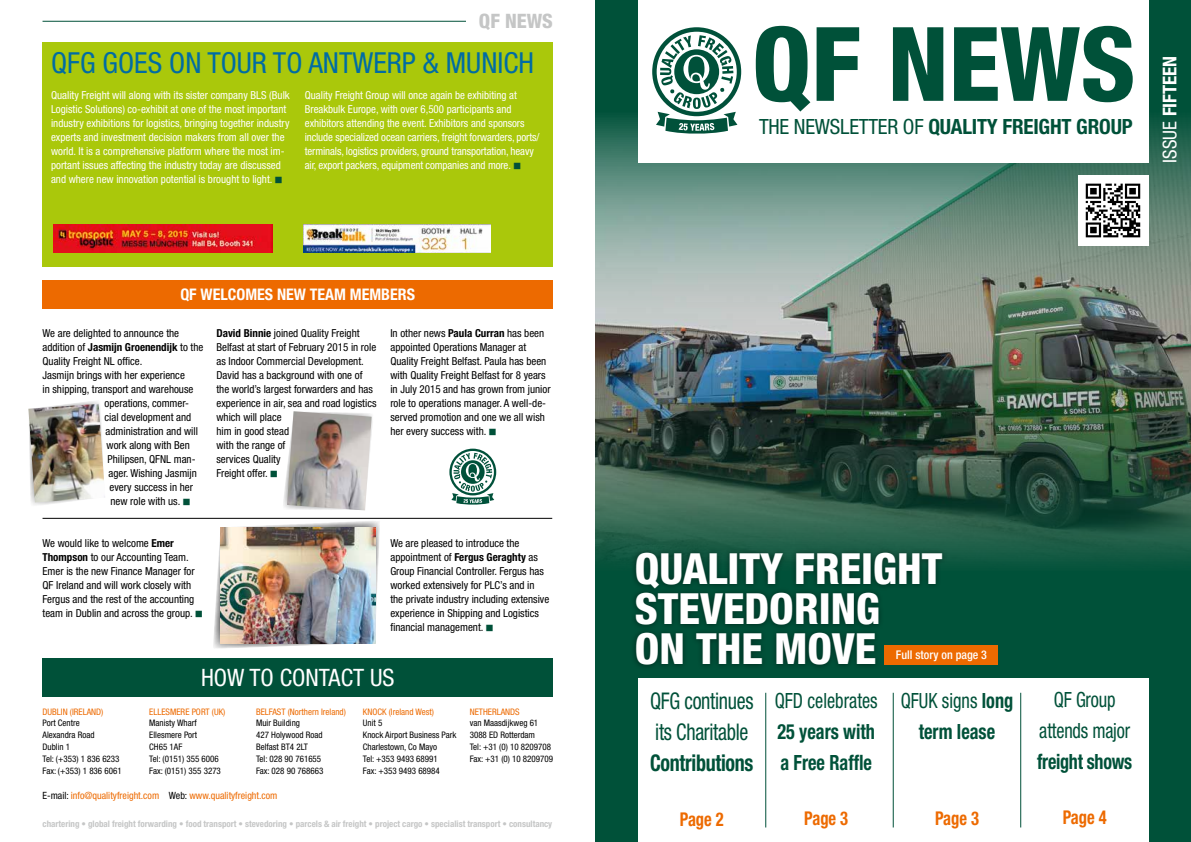
<style>
.page{position:relative;width:1191px;height:842px;background:#fff}
.page>*{position:absolute;margin:0;border:0;box-sizing:border-box;transform-origin:0 0}
.t1{font:800 condensed 103px "Helvetica Neue LT Std";color:#005139}
.t2{font:800 condensed 43px/40px "Helvetica Neue LT Std";color:#fff}
.t3{font:condensed 29px "Helvetica Neue LT Std";color:#006ca3}
.t4{font:condensed 24px "Helvetica Neue LT Std";color:#fff}
.t5{font:condensed 23px/31px "Helvetica Neue LT Std";letter-spacing:-.015em;color:#005139;scale:.87 1}
.t6{font:700 condensed 23px "Helvetica Neue LT Std";letter-spacing:-.015em;color:#005139;scale:.87 1}
.t7{font:700 condensed 21px/31px "Helvetica Neue LT Std";letter-spacing:-.01em;color:#005139;text-align:center;scale:.87 1}
.t8{font:700 condensed 21px "Helvetica Neue LT Std";letter-spacing:-.01em;color:#005139}
.t9{font:condensed 21px/31px "Helvetica Neue LT Std";letter-spacing:-.01em;color:#005139;text-align:center;scale:.87 1}
.t10{font:700 condensed 21px "Helvetica Neue LT Std";letter-spacing:-.01em;color:#005139;scale:.86 1}
.t11{font:800 condensed 19.9px "Helvetica Neue LT Std";color:#c5c6c6}
.t12{font:700 condensed 19px "Helvetica Neue LT Std";color:#ed6a00;scale:.87 1}
.t13{font:700 condensed 19px "Helvetica Neue LT Std";color:#fff}
.t14{font:700 condensed 16px "Helvetica Neue LT Std";color:#fff}
.t15{font:500 condensed 12px "Helvetica Neue LT Std";color:#fff}
.t16{font:condensed 11px/14px "Helvetica Neue LT Std";color:#000}
.t17{font:condensed 11px/14px "Helvetica Neue LT Std";color:#fff}
.t18{font:700 condensed 11px "Helvetica Neue LT Std";color:#000}
.t19{font:condensed 10px "Helvetica Neue LT Std";color:#ed6a00}
.t20{font:condensed 9px/11.8px "Helvetica Neue LT Std";color:#000}
.t21{font:700 condensed 9px "Helvetica Neue LT Std";color:#c5c6c6}
.t22{font:condensed 9px "Helvetica Neue LT Std";color:#ed6a00}
.s1{color:#005139}
.s2{font-weight:400}
.s3{font-weight:700}
.s4{color:#000}
</style>
<div class="page">
<div style="left:595px;top:0;width:596px;height:842px;background:#005139"></div>
<img style="left:595px;top:113px;width:596px;height:451px">
<svg style="left:283px;top:421px;width:90px;height:87px"></svg>
<img style="left:287px;top:411px;width:85px;height:99px">
<svg style="left:31px;top:401px;width:68px;height:104px"></svg>
<img style="left:28px;top:404px;width:77px;height:98px">
<div style="left:638px;top:679px;width:510px;height:163px;background:#fff"></div>
<div style="left:638px;top:0;width:510px;height:163px;background:#fff"></div>
<svg style="left:652px;top:27px;width:89px;height:107px"></svg>
<svg style="left:449px;top:449px;width:47px;height:56px"></svg>
<hr style="left:1020px;top:693px;width:1px;height:134px;background:#005139">
<hr style="left:893px;top:693px;width:1px;height:134px;background:#005139">
<hr style="left:765px;top:693px;width:1px;height:134px;background:#005139">
<div style="left:884px;top:645px;width:114px;height:19px;background:#ed6a00"></div>
<div style="left:43px;top:659px;width:510px;height:38px;background:#005139"></div>
<hr style="left:43px;top:21px;width:423px;height:1px;background:#005139">
<div style="left:43px;top:281px;width:510px;height:28px;background:#ed6a00"></div>
<div style="left:43px;top:43px;width:510px;height:224px;background:#aac80b"></div>
<div style="left:630px;top:547px;width:318px;height:124px;background:#000;opacity:.5"></div>
<hr style="left:43px;top:518px;width:509px;height:1px;background:#000">
<svg style="left:213px;top:521px;width:167px;height:127px"></svg>
<img style="left:220px;top:527px;width:155px;height:116px">
<img style="left:54px;top:225px;width:218px;height:27px">
<img style="left:303px;top:225px;width:187px;height:28px">
<img style="left:1077px;top:175px;width:71px;height:71px">
<h3 class="t11" style="left:479px;top:9px;width:75px">QF NEWS</h3>
<h3 class="t3" style="left:51px;top:46px;width:484px">QFG GOES ON TOUR TO ANTWERP &amp; MUNICH</h3>
<p class="t17" style="left:51px;top:88px;width:240px">Quality Freight will along with its sister company BLS (Bulk Logistic Solutions) co-exhibit at one of the most important industry exhibitions for logistics, bringing together industry experts and investment decision makers from all over the world. It is a comprehensive platform where the most im&shy;portant issues affecting the industry today are discussed and where new innovation potential is brought to light. <span class="s1">■</span></p>
<p class="t17" style="left:305px;top:88px;width:236px">Quality Freight Group will once again be exhibiting at Breakbulk Europe, with over 6,500 participants and exhibitors attending the event. Exhibitors and sponsors include specialized ocean carriers, freight forwarders, ports/ terminals, logistics providers, ground transportation, heavy air, export packers, equipment companies and more. <span class="s1">■</span></p>
<h3 class="t14" style="left:180px;top:285px;width:236px">QF WELCOMES NEW TEAM MEMBERS</h3>
<p class="t16" style="left:43px;top:326px;width:138px">We are delighted to announce the</p>
<p class="t18" style="left:43px;top:340px;width:162px"><span class="s2">addition of</span> Jasmijn Groenendijk <span class="s2">to the</span></p>
<p class="t16" style="left:43px;top:354px;width:101px">Quality Freight NL office.</p>
<p class="t16" style="left:43px;top:368px;width:144px">Jasmijn brings with her experience</p>
<p class="t16" style="left:43px;top:382px;width:152px">in shipping, transport and warehouse</p>
<p class="t16" style="left:105px;top:396px;width:86px">operations, commer-</p>
<p class="t16" style="left:105px;top:410px;width:88px">cial development and</p>
<p class="t16" style="left:106px;top:424px;width:94px">administration and will</p>
<p class="t16" style="left:107px;top:438px;width:85px">work along with Ben</p>
<p class="t16" style="left:108px;top:452px;width:89px">Philipsen, QFNL man-</p>
<p class="t16" style="left:109px;top:466px;width:90px">ager. Wishing Jasmijn</p>
<p class="t16" style="left:110px;top:480px;width:85px">every success in her</p>
<p class="t16" style="left:111px;top:494px;width:82px">new role with us. <span class="s1">■</span></p>
<p class="t16" style="left:216px;top:326px;width:161px"><span class="s3">David Binnie</span> joined Quality Freight<br>Belfast at start of February 2015 in role as Indoor Commercial Development.<br>David has a background with one of the world’s largest forwarders and has experience in air, sea and road logistics which will place<br>him in good stead<br>with the range of<br>services Quality<br>Freight offer. <span class="s1">■</span></p>
<p class="t16" style="left:390px;top:326px;width:162px">In other news <span class="s3">Paula Curran</span> has been appointed Operations Manager at Quality Freight Belfast. Paula has been with Quality Freight Belfast for 8 years in July 2015 and has grown from junior role to operations manager. A well-de&shy;served promotion and one we all wish her every success with. <span class="s1">■</span></p>
<p class="t16" style="left:43px;top:536px;width:162px">We would like to welcome <span class="s3">Emer Thompson</span> to our Accounting Team.<br>Emer is the new Finance Manager for QF Ireland and will work closely with Fergus and the rest of the accounting team in Dublin and across the group. <span class="s1">■</span></p>
<p class="t16" style="left:390px;top:536px;width:160px">We are pleased to introduce the appointment of <span class="s3">Fergus Geraghty</span> as Group Financial Controller. Fergus has worked extensively for PLC’s and in the private industry including extensive experience in Shipping and Logistics financial management. <span class="s1">■</span></p>
<p class="t22" style="left:43px;top:706px;width:62px">DUBLIN (IRELAND)</p>
<p class="t20" style="left:43px;top:717px;width:81px">Port Centre<br>Alexandra Road<br>Dublin 1<br>Tel: (+353) 1 836 6233<br>Fax: (+353) 1 836 6061</p>
<h3 class="t4" style="left:201px;top:664px;width:195px">HOW TO CONTACT US</h3>
<p class="t22" style="left:149px;top:706px;width:78px">ELLESMERE PORT (UK)</p>
<p class="t20" style="left:149px;top:717px;width:73px">Manisty Wharf<br>Ellesmere Port<br>CH65 1AF<br>Tel: (0151) 355 6006<br>Fax: (0151) 355 3273</p>
<p class="t22" style="left:256px;top:706px;width:91px">BELFAST (Northern Ireland)</p>
<p class="t20" style="left:256px;top:717px;width:69px">Muir Building<br>427 Holywood Road<br>Belfast BT4 2LT<br>Tel: 028 90 761655<br>Fax: 028 90 768663</p>
<p class="t22" style="left:363px;top:706px;width:72px">KNOCK (Ireland West)</p>
<p class="t20" style="left:363px;top:717px;width:95px">Unit 5<br>Knock Airport Business Park<br>Charlestown, Co Mayo<br>Tel: +353 9493 68991<br>Fax: +353 9493 68984</p>
<p class="t19" style="left:43px;top:789px;width:236px"><span class="s4">E-mail:</span> info@qualityfreight.com <span class="s4">Web:</span> www.qualityfreight.com</p>
<p class="t22" style="left:470px;top:706px;width:52px">NETHERLANDS</p>
<p class="t20" style="left:470px;top:717px;width:85px">van Maasdijkweg 61<br>3088 ED Rotterdam<br>Tel: +31 (0) 10 8209708<br>Fax: +31 (0) 10 8209709</p>
<p class="t21" style="left:43px;top:818px;width:511px">chartering • global freight forwarding • food transport • stevedoring • parcels &amp; air freight • project cargo • specialist transport • consultancy</p>
<h1 class="t1" style="left:752px;top:0;width:385px">QF NEWS</h1>
<h3 class="t8" style="left:759px;top:114px;width:375px"><span class="s2">THE NEWSLETTER OF</span> QUALITY FREIGHT GROUP</h3>
<h3 class="t13" style="left:1158px;top:163px;width:108px;rotate:-90deg"><span class="s2">ISSUE</span> FIFTEEN</h3>
<h2 class="t2" style="left:635px;top:548px;width:309px">QUALITY FREIGHT<br>STEVEDORING<br>ON THE MOVE</h2>
<p class="t15" style="left:896px;top:647px;width:93px">Full story on page 3</p>
<h3 class="t5" style="left:650px;top:685px;width:120px">QFG continues its Charitable</h3>
<h3 class="t6" style="left:650px;top:749px;width:120px">Contributions</h3>
<h3 class="t12" style="left:680px;top:808px;width:52px">Page 2</h3>
<h3 class="t9" style="left:774px;top:684px;width:120px">QFD celebrates</h3>
<h3 class="t7" style="left:777px;top:715px;width:114px;text-align:left">25 years with a Free Raffle</h3>
<h3 class="t12" style="left:804px;top:806px;width:52px">Page 3</h3>
<h3 class="t7" style="left:900px;top:684px;width:131px"><span class="s2">QFUK signs</span> long term lease</h3>
<h3 class="t12" style="left:935px;top:807px;width:52px">Page 3</h3>
<h3 class="t9" style="left:1039px;top:684px;width:106px">QF Group attends major</h3>
<h3 class="t10" style="left:1037px;top:749px;width:112px">freight shows</h3>
<h3 class="t12" style="left:1062px;top:806px;width:52px">Page 4</h3>
</div>
